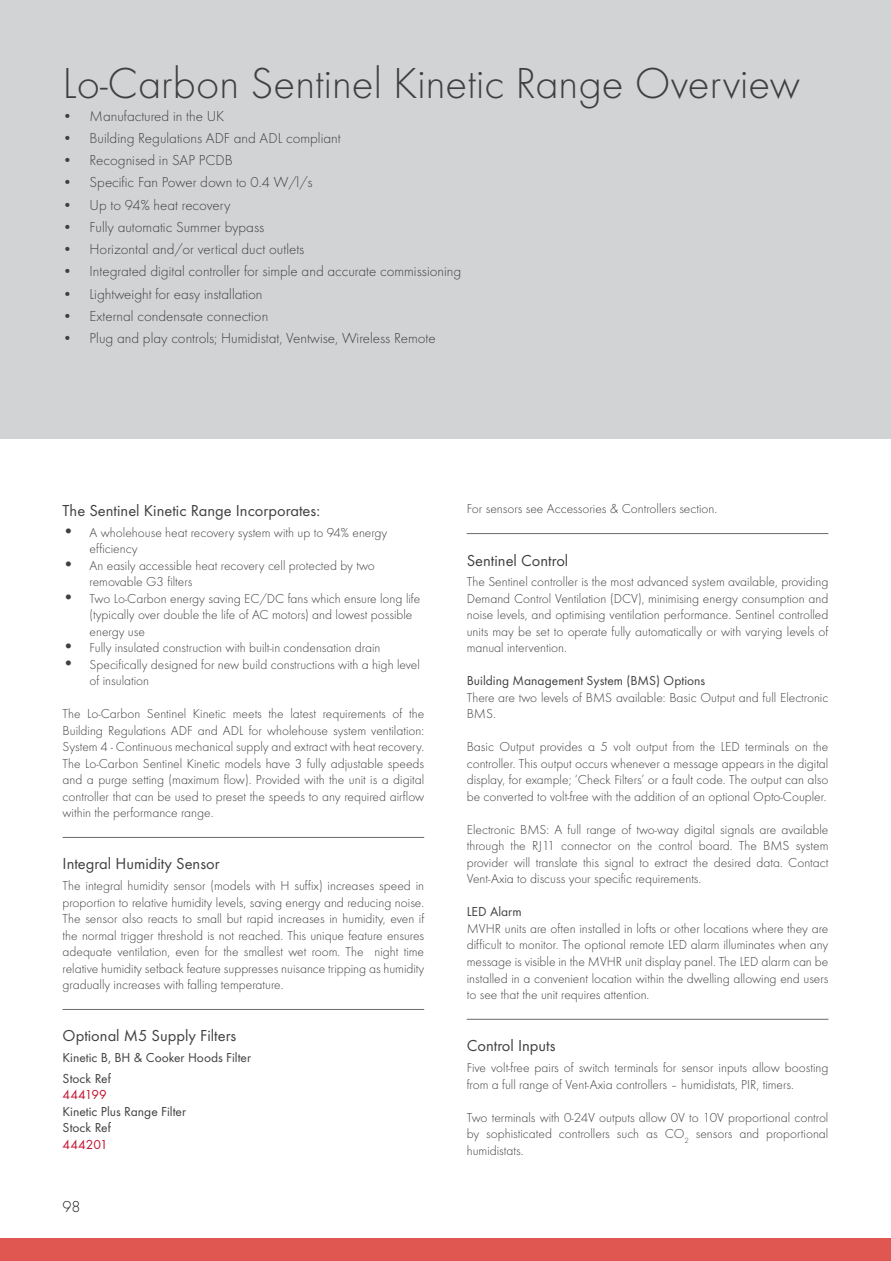
<style>
.page{position:relative;width:891px;height:1261px;background:#fff}
.page>*{position:absolute;margin:0;border:0;box-sizing:border-box;transform-origin:0 0}
.t1{font:300 45px "Futura T";color:#404041}
.t2{font:16.5px "Futura T";color:#404041}
.t3{font:300 16.5px "Futura T";color:#231f20}
.t4{font:300 15px "Futura T";color:#404041}
.t5{font:300 13.5px/16.5px "Futura T";color:#404041;text-align:justify}
.t6{font:13.5px/20.7px "Futura T";color:#404041}
.t7{font:13.5px "Futura T";color:#c41130}
.s1{font-size:18px}
</style>
<div class="page">
<div style="left:0;top:1238px;width:890px;height:22px;background:#e05650"></div>
<div style="left:0;top:0;width:890px;height:439px;background:#d1d3d4"></div>
<hr style="left:63px;top:837px;width:361px;height:1px;background:#696a6c">
<hr style="left:63px;top:1009px;width:361px;height:1px;background:#696a6c">
<hr style="left:466px;top:533px;width:362px;height:1px;background:#696a6c">
<hr style="left:466px;top:1019px;width:362px;height:1px;background:#696a6c">
<h1 class="t1" style="left:63px;top:65px;width:738px">Lo-Carbon Sentinel Kinetic Range Overview</h1>
<p class="t4" style="left:63px;top:109px;width:163px">• Manufactured in the UK</p>
<p class="t4" style="left:63px;top:132px;width:279px">• Building Regulations ADF and ADL compliant</p>
<p class="t4" style="left:63px;top:154px;width:172px">• Recognised in SAP PCDB</p>
<p class="t4" style="left:63px;top:176px;width:251px">• Specific Fan Power down to 0.4 W/l/s</p>
<p class="t4" style="left:63px;top:198px;width:169px">• Up to 94% heat recovery</p>
<p class="t4" style="left:63px;top:221px;width:203px">• Fully automatic Summer bypass</p>
<p class="t4" style="left:63px;top:243px;width:243px">• Horizontal and/or vertical duct outlets</p>
<p class="t4" style="left:63px;top:265px;width:400px">• Integrated digital controller for simple and accurate commissioning</p>
<p class="t4" style="left:63px;top:287px;width:201px">• Lightweight for easy installation</p>
<p class="t4" style="left:63px;top:310px;width:207px">• External condensate connection</p>
<p class="t4" style="left:63px;top:332px;width:374px">• Plug and play controls; Humidistat, Ventwise, Wireless Remote</p>
<p class="t2" style="left:63px;top:504px;width:259px">The Sentinel Kinetic Range Incorporates:</p>
<p class="t5" style="left:90px;top:525px;width:299px;text-indent:-27px"><span class="s1">•</span> A wholehouse heat recovery system with up to 94% energy efficiency</p>
<p class="t5" style="left:90px;top:558px;width:287px;text-indent:-27px"><span class="s1">•</span> An easily accessible heat recovery cell protected by two removable G3 filters</p>
<p class="t5" style="left:90px;top:591px;width:332px;text-align:left;text-indent:-27px"><span class="s1">•</span> Two Lo-Carbon energy saving EC/DC fans which ensure long life (typically over double the life of AC motors) and lowest possible energy use</p>
<p class="t5" style="left:63px;top:640px;width:319px"><span class="s1">•</span> Fully insulated construction with built-in condensation drain</p>
<p class="t5" style="left:90px;top:657px;width:332px;text-indent:-27px"><span class="s1">•</span> Specifically designed for new build constructions with a high level of insulation</p>
<p class="t5" style="left:63px;top:706px;width:363px">The Lo-Carbon Sentinel Kinetic meets the latest requirements of the Building Regulations ADF and ADL for wholehouse system ventilation:<br>System 4 - Continuous mechanical supply and extract with heat recovery.<br>The Lo-Carbon Sentinel Kinetic models have 3 fully adjustable speeds and a purge setting (maximum flow). Provided with the unit is a digital controller that can be used to preset the speeds to any required airflow within the performance range.</p>
<p class="t2" style="left:63px;top:857px;width:158px">Integral Humidity Sensor</p>
<p class="t5" style="left:63px;top:878px;width:363px">The integral humidity sensor (models with H suffix) increases speed in proportion to relative humidity levels, saving energy and reducing noise.<br>The sensor also reacts to small but rapid increases in humidity, even if the normal trigger threshold is not reached. This unique feature ensures adequate ventilation, even for the smallest wet room. The night time relative humidity setback feature suppresses nuisance tripping as humidity gradually increases with falling temperature.</p>
<p class="t2" style="left:63px;top:1029px;width:175px">Optional M5 Supply Filters</p>
<p class="t6" style="left:63px;top:1048px;width:190px">Kinetic B, BH &amp; Cooker Hoods Filter<br>Stock Ref</p>
<p class="t7" style="left:63px;top:1089px;width:46px">444199</p>
<p class="t6" style="left:63px;top:1104px;width:125px;line-height:16.5px">Kinetic Plus Range Filter<br>Stock Ref</p>
<p class="t7" style="left:63px;top:1139px;width:47px">444201</p>
<p class="t3" style="left:63px;top:1199px;width:20px">98</p>
<p class="t5" style="left:466px;top:501px;width:252px">For sensors see Accessories &amp; Controllers section.</p>
<p class="t2" style="left:466px;top:553px;width:103px">Sentinel Control</p>
<p class="t5" style="left:466px;top:574px;width:363px">The Sentinel controller is the most advanced system available, providing Demand Control Ventilation (DCV), minimising energy consumption and noise levels, and optimising ventilation performance. Sentinel controlled units may be set to operate fully automatically or with varying levels of manual intervention.</p>
<p class="t6" style="left:466px;top:671px;width:240px">Building Management System (BMS) Options</p>
<p class="t5" style="left:466px;top:690px;width:363px">There are two levels of BMS available: Basic Output and full Electronic<br>BMS.</p>
<p class="t5" style="left:466px;top:739px;width:363px">Basic Output provides a 5 volt output from the LED terminals on the controller. This output occurs whenever a message appears in the digital display, for example; ‘Check Filters’ or a fault code. The output can also be converted to volt-free with the addition of an optional Opto-Coupler.</p>
<p class="t5" style="left:466px;top:822px;width:363px">Electronic BMS: A full range of two-way digital signals are available through the RJ11 connector on the control board. The BMS system provider will translate this signal to extract the desired data. Contact Vent-Axia to discuss your specific requirements.</p>
<p class="t6" style="left:466px;top:902px;width:56px">LED Alarm</p>
<p class="t5" style="left:466px;top:921px;width:363px">MVHR units are often installed in lofts or other locations where they are difficult to monitor. The optional remote LED alarm illuminates when any message is visible in the MVHR unit display panel. The LED alarm can be installed in a convenient location within the dwelling allowing end users to see that the unit requires attention.</p>
<p class="t2" style="left:466px;top:1039px;width:90px">Control Inputs</p>
<p class="t5" style="left:466px;top:1060px;width:363px">Five volt-free pairs of switch terminals for sensor inputs allow boosting from a full range of Vent-Axia controllers – humidistats, PIR, timers.</p>
<p class="t5" style="left:466px;top:1109px;width:363px">Two terminals with 0-24V outputs allow 0V to 10V proportional control by sophisticated controllers such as CO<sub>2</sub> sensors and proportional humidistats.</p>
</div>
